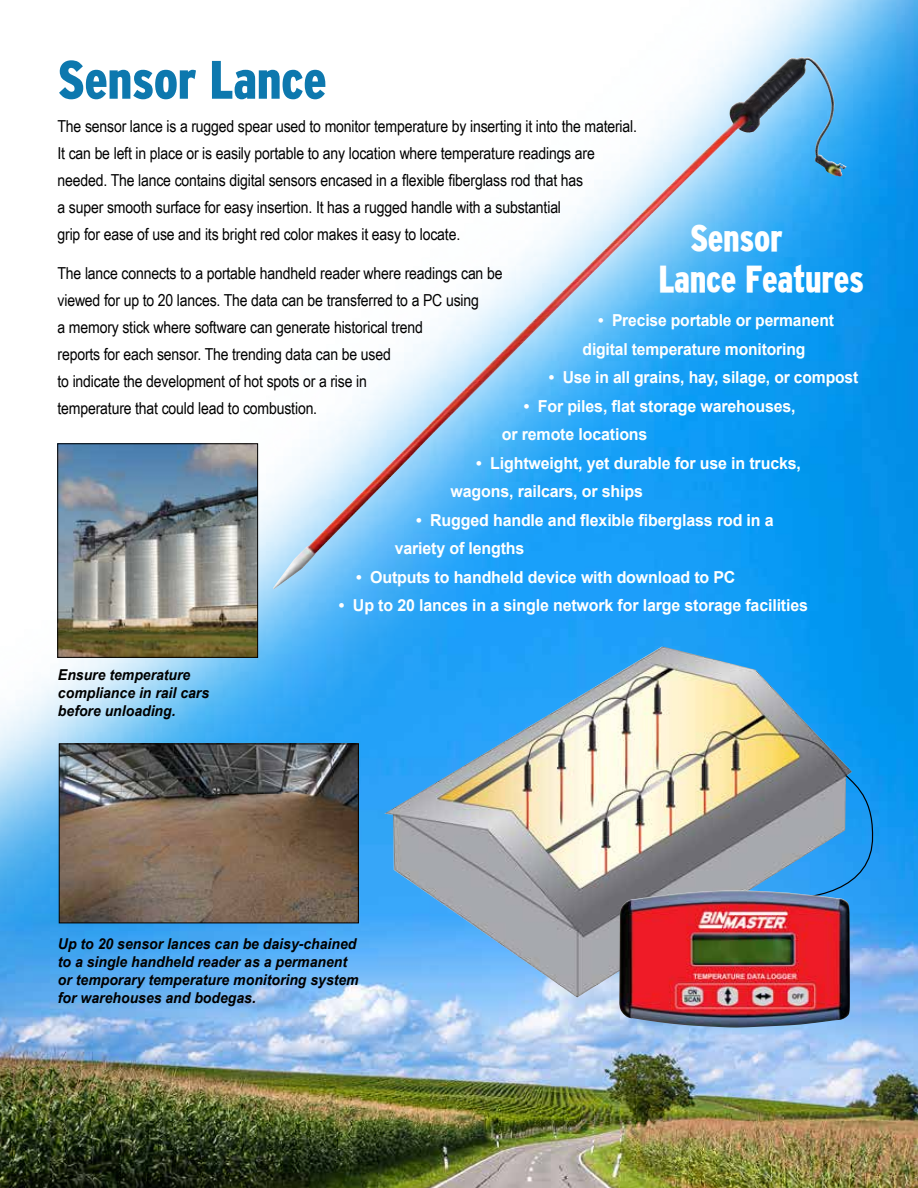
<style>
.page{position:relative;width:918px;height:1188px;background:#fff}
.page>*{position:absolute;margin:0;border:0;box-sizing:border-box;transform-origin:0 0}
.t1{font:900 condensed 54px "Interstate";letter-spacing:-.01em;color:#0d78ae}
.t2{font:900 condensed 37.5px/40.5px "Interstate";letter-spacing:-.01em;color:#fff;scale:.94 1}
.t3{font:16.5px/27px "Arial Narrow";letter-spacing:-.01em;color:#000;scale:1.04 1}
.t4{font:700 16.5px/28.5px "Arial";letter-spacing:-.01em;color:#fff}
.t5{font:700 16.5px/28.5px "Arial";letter-spacing:-.01em;color:#fff;scale:.95 1}
.t6{font:italic 700 15px/18px "Arial Narrow";color:#000;scale:1.14 1}
</style>
<div class="page">
<img style="left:0;top:0;width:918px;height:1188px">
<svg style="left:852px;top:771px;width:21px;height:132px;background:#1d93e8"></svg>
<img style="left:61px;top:745px;width:296px;height:176px">
<div style="left:59px;top:743px;width:300px;height:180px;border:1px solid #000"></div>
<img style="left:59px;top:445px;width:197px;height:211px">
<div style="left:57px;top:443px;width:201px;height:215px;border:1px solid #000"></div>
<img style="left:384px;top:647px;width:468px;height:351px">
<img style="left:619px;top:890px;width:231px;height:138px">
<img style="left:273px;top:58px;width:572px;height:531px">
<h1 class="t1" style="left:58px;top:50px;width:271px">Sensor Lance</h1>
<p class="t3" style="left:58px;top:112px;width:559px">The sensor lance is a rugged spear used to monitor temperature by inserting it into the material.<br>It can be left in place or is easily portable to any location where temperature readings are needed. The lance contains digital sensors encased in a flexible fiberglass rod that has<br>a super smooth surface for easy insertion. It has a rugged handle with a substantial<br>grip for ease of use and its bright red color makes it easy to locate.</p>
<p class="t3" style="left:58px;top:259px;width:429px">The lance connects to a portable handheld reader where readings can be viewed for up to 20 lances. The data can be transferred to a PC using<br>a memory stick where software can generate historical trend<br>reports for each sensor. The trending data can be used<br>to indicate the development of hot spots or a rise in<br>temperature that could lead to combustion.</p>
<h2 class="t2" style="left:658px;top:217px;width:220px;text-indent:32px">Sensor<br>Lance Features</h2>
<p class="t5" style="left:583px;top:307px;width:266px;text-indent:16px">• Precise portable or permanent digital temperature monitoring</p>
<p class="t5" style="left:549px;top:363px;width:327px">• Use in all grains, hay, silage, or compost</p>
<p class="t4" style="left:502px;top:392px;width:295px;text-indent:22px">• For piles, flat storage warehouses, or remote locations</p>
<p class="t4" style="left:450px;top:449px;width:352px;text-indent:26px">• Lightweight, yet durable for use in trucks, wagons, railcars, or ships</p>
<p class="t4" style="left:395px;top:506px;width:381px;text-indent:21px">• Rugged handle and flexible fiberglass rod in a variety of lengths</p>
<p class="t4" style="left:356px;top:563px;width:381px">• Outputs to handheld device with download to PC</p>
<p class="t4" style="left:339px;top:591px;width:471px">• Up to 20 lances in a single network for large storage facilities</p>
<p class="t6" style="left:58px;top:665px;width:134px">Ensure temperature compliance in rail cars before unloading.</p>
<p class="t6" style="left:58px;top:934px;width:265px">Up to 20 sensor lances can be daisy-chained to a single handheld reader as a permanent or temporary temperature monitoring system for warehouses and bodegas.</p>
</div>
